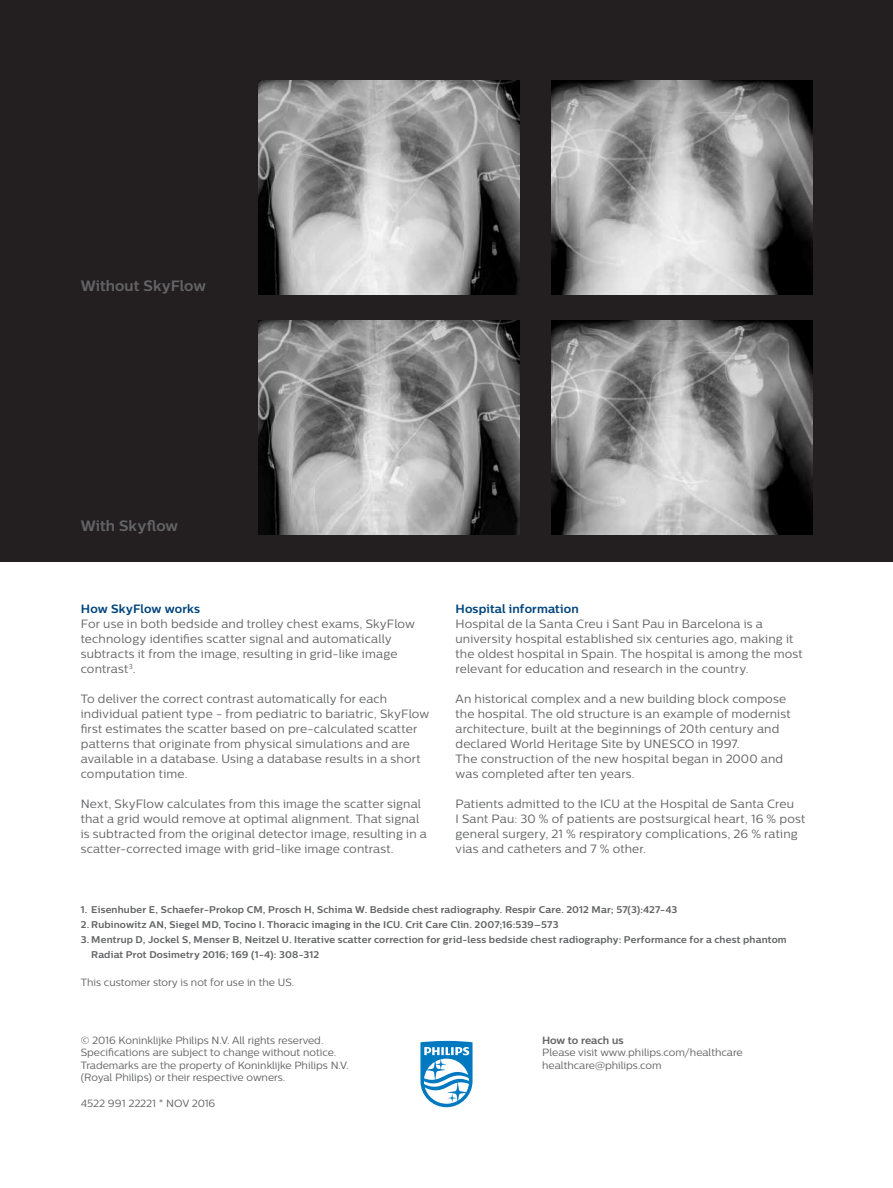
<style>
.page{position:relative;width:893px;height:1188px;background:#fff}
.page>*{position:absolute;margin:0;border:0;box-sizing:border-box;transform-origin:0 0}
._04_Caption{font:700 15px "Centrale Sans";color:#636466}
._01_Body_Copy{font:12px/15px "Centrale Sans";letter-spacing:.015em;color:#636466}
._01_Body_Copy-2{font:700 12px "Centrale Sans";letter-spacing:.01em;color:#00447c}
.t1{font:10.5px/12.6px "Centrale Sans";color:#636466}
.t2{font:700 10.5px "Centrale Sans";letter-spacing:-.005em;color:#636466}
._04_Caption-2{font:700 9.75px "Centrale Sans";letter-spacing:.02em;color:#636466}
</style>
<div class="page">
<svg style="left:420px;top:1041px;width:52px;height:66px"></svg>
<div style="left:0;top:0;width:893px;height:561px;background:#231f20"></div>
<img style="left:259px;top:320px;width:261px;height:214px">
<img style="left:259px;top:81px;width:261px;height:213px">
<img style="left:551px;top:320px;width:261px;height:214px">
<img style="left:551px;top:81px;width:261px;height:213px">
<p class="_04_Caption" style="left:81px;top:276px;width:127px">Without SkyFlow</p>
<p class="_04_Caption" style="left:81px;top:516px;width:99px">With Skyflow</p>
<p class="_01_Body_Copy-2" style="left:81px;top:602px;width:121px">How SkyFlow works</p>
<p class="_01_Body_Copy" style="left:81px;top:616px;width:336px">For use in both bedside and trolley chest exams, SkyFlow technology identifies scatter signal and automatically subtracts it from the image, resulting in grid-like image contrast<sup>3</sup>.</p>
<p class="_01_Body_Copy" style="left:81px;top:691px;width:350px">To deliver the correct contrast automatically for each individual patient type - from pediatric to bariatric, SkyFlow first estimates the scatter based on pre-calculated scatter patterns that originate from physical simulations and are available in a database. Using a database results in a short computation time.</p>
<p class="_01_Body_Copy" style="left:81px;top:796px;width:348px">Next, SkyFlow calculates from this image the scatter signal that a grid would remove at optimal alignment. That signal is subtracted from the original detector image, resulting in a scatter-corrected image with grid-like image contrast.</p>
<p class="_01_Body_Copy-2" style="left:455px;top:602px;width:125px">Hospital information</p>
<p class="_01_Body_Copy" style="left:455px;top:616px;width:349px">Hospital de la Santa Creu i Sant Pau in Barcelona is a university hospital established six centuries ago, making it the oldest hospital in Spain. The hospital is among the most relevant for education and research in the country.</p>
<p class="_01_Body_Copy" style="left:455px;top:691px;width:337px">An historical complex and a new building block compose the hospital. The old structure is an example of modernist architecture, built at the beginnings of 20th century and declared World Heritage Site by UNESCO in 1997.</p>
<p class="_01_Body_Copy" style="left:455px;top:751px;width:329px">The construction of the new hospital began in 2000 and was completed after ten years.</p>
<p class="_01_Body_Copy" style="left:455px;top:796px;width:351px">Patients admitted to the ICU at the Hospital de Santa Creu<br>I Sant Pau: 30 % of patients are postsurgical heart, 16 % post general surgery, 21 % respiratory complications, 26 % rating vias and catheters and 7 % other.</p>
<p class="_04_Caption-2" style="left:81px;top:904px;width:598px">1. Eisenhuber E, Schaefer-Prokop CM, Prosch H, Schima W. Bedside chest radiography. Respir Care. 2012 Mar; 57(3):427-43</p>
<p class="_04_Caption-2" style="left:81px;top:919px;width:479px">2. Rubinowitz AN, Siegel MD, Tocino I. Thoracic imaging in the ICU. Crit Care Clin. 2007;16:539–573</p>
<p class="_04_Caption-2" style="left:81px;top:934px;width:707px">3. Mentrup D, Jockel S, Menser B, Neitzel U. Iterative scatter correction for grid-less bedside chest radiography: Performance for a chest phantom</p>
<p class="_04_Caption-2" style="left:91px;top:949px;width:229px">Radiat Prot Dosimetry 2016; 169 (1-4): 308-312</p>
<p class="t1" style="left:81px;top:976px;width:215px">This customer story is not for use in the US.</p>
<p class="t1" style="left:81px;top:1033px;width:269px">© 2016 Koninklijke Philips N.V. All rights reserved.<br>Specifications are subject to change without notice.<br>Trademarks are the property of Koninklijke Philips N.V. (Royal Philips) or their respective owners.</p>
<p class="t1" style="left:81px;top:1096px;width:136px">4522 991 22221 * Nov 2016</p>
<p class="t2" style="left:542px;top:1033px;width:83px">How to reach us</p>
<p class="t1" style="left:542px;top:1046px;width:202px">Please visit www.philips.com/healthcare healthcare@philips.com</p>
</div>
